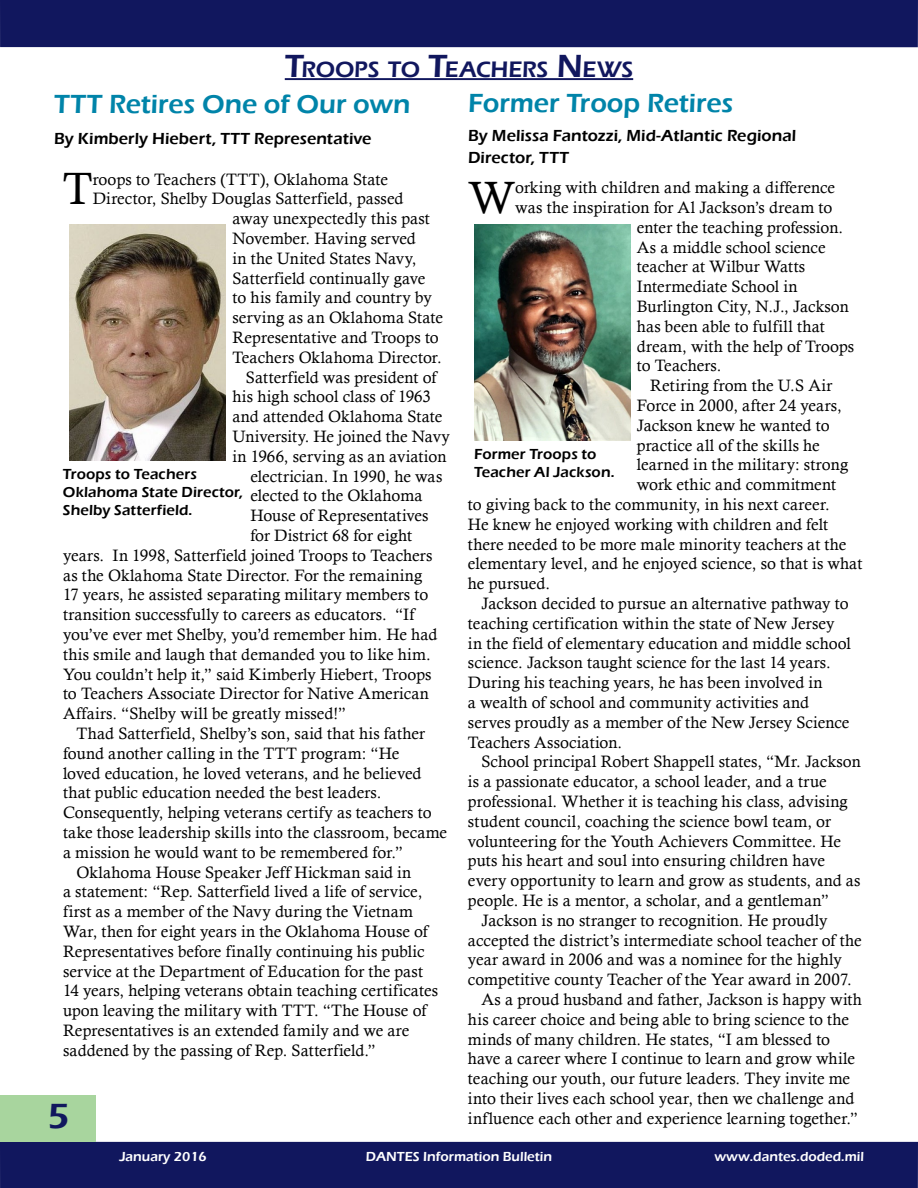
<style>
.page{position:relative;width:918px;height:1188px;background:#fff}
.page>*{position:absolute;margin:0;border:0;box-sizing:border-box;transform-origin:0 0}
.t1{font:45.3px "Calisto";color:#000}
.t2{font:600 36px "Eras ITC";color:#11175e}
.t3{font:600 27px "Eras ITC";color:#0084a9}
.t4{font:600 23.1px "Eras ITC";letter-spacing:-.005em;color:#11175e}
.t5{font:16.5px "Calisto";letter-spacing:.005em;color:#000}
.t6{font:600 16.5px/22.2px "Eras ITC";letter-spacing:.005em;color:#000}
.t7{font:16.5px "Calisto";letter-spacing:.025em;color:#000}
.t8{font:600 15px/18px "Eras ITC";letter-spacing:.005em;color:#000}
.t9{font:600 13.5px "Eras ITC";color:#fff}
.s1{font-size:33px}
</style>
<div class="page">
<img style="left:474px;top:225px;width:156px;height:216px">
<img style="left:70px;top:225px;width:156px;height:236px">
<div style="left:0;top:0;width:918px;height:47px;background:#11175e"></div>
<div style="left:0;top:1142px;width:918px;height:46px;background:#11175e"></div>
<div style="left:0;top:1095px;width:95px;height:47px;background:#a8d59e"></div>
<hr style="left:285px;top:78px;width:348px;height:2px;background:#11175e">
<h3 class="t4" style="left:285px;top:56px;width:348px"><span class="s1">T</span>ROOPS TO <span class="s1">T</span>EACHERS <span class="s1">N</span>EWS</h3>
<h3 class="t3" style="left:54px;top:89px;width:358px">TTT Retires One of Our own</h3>
<p class="t6" style="left:54px;top:128px;width:319px">By Kimberly Hiebert, TTT Representative</p>
<h1 class="t1" style="left:63px;top:163px;width:31px">T</h1>
<p class="t5" style="left:93px;top:170px;width:297px">roops to Teachers (TTT), Oklahoma State</p>
<p class="t5" style="left:93px;top:189px;width:312px">Director, Shelby Douglas Satterfield, passed</p>
<p class="t5" style="left:232px;top:209px;width:199px">away unexpectedly this past</p>
<p class="t5" style="left:232px;top:229px;width:185px">November. Having served</p>
<p class="t5" style="left:232px;top:249px;width:186px">in the United States Navy,</p>
<p class="t5" style="left:232px;top:269px;width:194px">Satterfield continually gave</p>
<p class="t5" style="left:232px;top:288px;width:201px">to his family and country by</p>
<p class="t5" style="left:232px;top:308px;width:212px">serving as an Oklahoma State</p>
<p class="t5" style="left:232px;top:328px;width:208px">Representative and Troops to</p>
<p class="t5" style="left:232px;top:348px;width:211px">Teachers Oklahoma Director.</p>
<p class="t5" style="left:246px;top:368px;width:192px">Satterfield was president of</p>
<p class="t5" style="left:232px;top:387px;width:200px">his high school class of 1963</p>
<p class="t5" style="left:232px;top:407px;width:211px">and attended Oklahoma State</p>
<p class="t5" style="left:232px;top:427px;width:219px">University. He joined the Navy</p>
<p class="t5" style="left:232px;top:447px;width:215px">in 1966, serving as an aviation</p>
<p class="t5" style="left:250px;top:467px;width:194px">electrician. In 1990, he was</p>
<p class="t5" style="left:250px;top:486px;width:174px">elected to the Oklahoma</p>
<p class="t5" style="left:250px;top:506px;width:180px">House of Representatives</p>
<p class="t5" style="left:250px;top:526px;width:163px">for District 68 for eight</p>
<p class="t5" style="left:63px;top:546px;width:371px">years. In 1998, Satterfield joined Troops to Teachers</p>
<p class="t5" style="left:63px;top:566px;width:361px">as the Oklahoma State Director. For the remaining</p>
<p class="t5" style="left:63px;top:585px;width:367px">17 years, he assisted separating military members to</p>
<p class="t5" style="left:63px;top:605px;width:353px">transition successfully to careers as educators. “If</p>
<p class="t5" style="left:63px;top:625px;width:376px">you’ve ever met Shelby, you’d remember him. He had</p>
<p class="t5" style="left:63px;top:645px;width:369px">this smile and laugh that demanded you to like him.</p>
<p class="t5" style="left:63px;top:665px;width:370px">You couldn’t help it,” said Kimberly Hiebert, Troops</p>
<p class="t5" style="left:63px;top:684px;width:367px">to Teachers Associate Director for Native American</p>
<p class="t5" style="left:63px;top:704px;width:285px">Affairs. “Shelby will be greatly missed!”</p>
<p class="t5" style="left:77px;top:724px;width:350px">Thad Satterfield, Shelby’s son, said that his father</p>
<p class="t5" style="left:63px;top:744px;width:338px">found another calling in the TTT program: “He</p>
<p class="t5" style="left:63px;top:764px;width:360px">loved education, he loved veterans, and he believed</p>
<p class="t5" style="left:63px;top:783px;width:320px">that public education needed the best leaders.</p>
<p class="t5" style="left:63px;top:803px;width:370px">Consequently, helping veterans certify as teachers to</p>
<p class="t5" style="left:63px;top:823px;width:386px">take those leadership skills into the classroom, became</p>
<p class="t5" style="left:63px;top:843px;width:342px">a mission he would want to be remembered for.”</p>
<p class="t5" style="left:77px;top:863px;width:336px">Oklahoma House Speaker Jeff Hickman said in</p>
<p class="t5" style="left:63px;top:882px;width:361px">a statement: “Rep. Satterfield lived a life of service,</p>
<p class="t5" style="left:63px;top:902px;width:352px">first as a member of the Navy during the Vietnam</p>
<p class="t5" style="left:63px;top:922px;width:366px">War, then for eight years in the Oklahoma House of</p>
<p class="t5" style="left:63px;top:942px;width:363px">Representatives before finally continuing his public</p>
<p class="t5" style="left:63px;top:962px;width:362px">service at the Department of Education for the past</p>
<p class="t5" style="left:63px;top:981px;width:377px">14 years, helping veterans obtain teaching certificates</p>
<p class="t5" style="left:63px;top:1001px;width:365px">upon leaving the military with TTT. “The House of</p>
<p class="t5" style="left:63px;top:1021px;width:348px">Representatives is an extended family and we are</p>
<p class="t5" style="left:63px;top:1041px;width:314px">saddened by the passing of Rep. Satterfield.”</p>
<p class="t8" style="left:63px;top:465px;width:182px">Troops to Teachers<br>Oklahoma State Director,<br>Shelby Satterfield.</p>
<h2 class="t2" style="left:47px;top:1096px;width:23px">5</h2>
<h3 class="t3" style="left:468px;top:87px;width:267px">Former Troop Retires</h3>
<p class="t6" style="left:468px;top:124px;width:330px">By Melissa Fantozzi, Mid-Atlantic Regional<br>Director, TTT</p>
<h1 class="t1" style="left:468px;top:171px;width:49px">W</h1>
<p class="t5" style="left:515px;top:178px;width:321px">orking with children and making a difference</p>
<p class="t5" style="left:515px;top:198px;width:319px">was the inspiration for Al Jackson’s dream to</p>
<p class="t5" style="left:637px;top:218px;width:208px">enter the teaching profession.</p>
<p class="t5" style="left:637px;top:237px;width:190px">As a middle school science</p>
<p class="t5" style="left:637px;top:257px;width:170px">teacher at Wilbur Watts</p>
<p class="t5" style="left:637px;top:277px;width:162px">Intermediate School in</p>
<p class="t5" style="left:637px;top:297px;width:214px">Burlington City, N.J., Jackson</p>
<p class="t5" style="left:637px;top:317px;width:190px">has been able to fulfill that</p>
<p class="t5" style="left:637px;top:336px;width:219px">dream, with the help of Troops</p>
<p class="t5" style="left:637px;top:356px;width:86px">to Teachers.</p>
<p class="t7" style="left:650px;top:376px;width:184px">Retiring from the U.S Air</p>
<p class="t5" style="left:637px;top:396px;width:206px">Force in 2000, after 24 years,</p>
<p class="t5" style="left:637px;top:416px;width:194px">Jackson knew he wanted to</p>
<p class="t5" style="left:637px;top:435px;width:185px">practice all of the skills he</p>
<p class="t5" style="left:637px;top:455px;width:213px">learned in the military: strong</p>
<p class="t5" style="left:637px;top:475px;width:201px">work ethic and commitment</p>
<p class="t5" style="left:468px;top:495px;width:363px">to giving back to the community, in his next career.</p>
<p class="t5" style="left:468px;top:515px;width:362px">He knew he enjoyed working with children and felt</p>
<p class="t5" style="left:468px;top:534px;width:380px">there needed to be more male minority teachers at the</p>
<p class="t5" style="left:468px;top:554px;width:396px">elementary level, and he enjoyed science, so that is what</p>
<p class="t5" style="left:468px;top:574px;width:84px">he pursued.</p>
<p class="t5" style="left:481px;top:594px;width:369px">Jackson decided to pursue an alternative pathway to</p>
<p class="t5" style="left:468px;top:614px;width:368px">teaching certification within the state of New Jersey</p>
<p class="t5" style="left:468px;top:633px;width:384px">in the field of elementary education and middle school</p>
<p class="t5" style="left:468px;top:653px;width:364px">science. Jackson taught science for the last 14 years.</p>
<p class="t5" style="left:468px;top:673px;width:356px">During his teaching years, he has been involved in</p>
<p class="t5" style="left:468px;top:693px;width:343px">a wealth of school and community activities and</p>
<p class="t5" style="left:468px;top:713px;width:383px">serves proudly as a member of the New Jersey Science</p>
<p class="t5" style="left:468px;top:732px;width:156px">Teachers Association.</p>
<p class="t5" style="left:481px;top:752px;width:381px">School principal Robert Shappell states, “Mr. Jackson</p>
<p class="t5" style="left:468px;top:772px;width:360px">is a passionate educator, a school leader, and a true</p>
<p class="t5" style="left:468px;top:792px;width:381px">professional. Whether it is teaching his class, advising</p>
<p class="t5" style="left:468px;top:812px;width:365px">student council, coaching the science bowl team, or</p>
<p class="t5" style="left:468px;top:831px;width:375px">volunteering for the Youth Achievers Committee. He</p>
<p class="t5" style="left:468px;top:851px;width:358px">puts his heart and soul into ensuring children have</p>
<p class="t5" style="left:468px;top:871px;width:394px">every opportunity to learn and grow as students, and as</p>
<p class="t5" style="left:468px;top:891px;width:363px">people. He is a mentor, a scholar, and a gentleman”</p>
<p class="t5" style="left:481px;top:911px;width:348px">Jackson is no stranger to recognition. He proudly</p>
<p class="t5" style="left:468px;top:930px;width:395px">accepted the district’s intermediate school teacher of the</p>
<p class="t5" style="left:468px;top:950px;width:376px">year award in 2006 and was a nominee for the highly</p>
<p class="t5" style="left:468px;top:970px;width:385px">competitive county Teacher of the Year award in 2007.</p>
<p class="t5" style="left:481px;top:990px;width:382px">As a proud husband and father, Jackson is happy with</p>
<p class="t5" style="left:468px;top:1010px;width:383px">his career choice and being able to bring science to the</p>
<p class="t5" style="left:468px;top:1029px;width:364px">minds of many children. He states, “I am blessed to</p>
<p class="t5" style="left:468px;top:1049px;width:388px">have a career where I continue to learn and grow while</p>
<p class="t5" style="left:468px;top:1069px;width:384px">teaching our youth, our future leaders. They invite me</p>
<p class="t5" style="left:468px;top:1089px;width:388px">into their lives each school year, then we challenge and</p>
<p class="t5" style="left:468px;top:1109px;width:392px">influence each other and experience learning together.”</p>
<p class="t8" style="left:474px;top:445px;width:142px">Former Troops to<br>Teacher Al Jackson.</p>
<p class="t9" style="left:119px;top:1149px;width:89px">January 2016</p>
<p class="t9" style="left:366px;top:1149px;width:188px">DANTES Information Bulletin</p>
<p class="t9" style="left:715px;top:1149px;width:151px">www.dantes.doded.mil</p>
</div>
